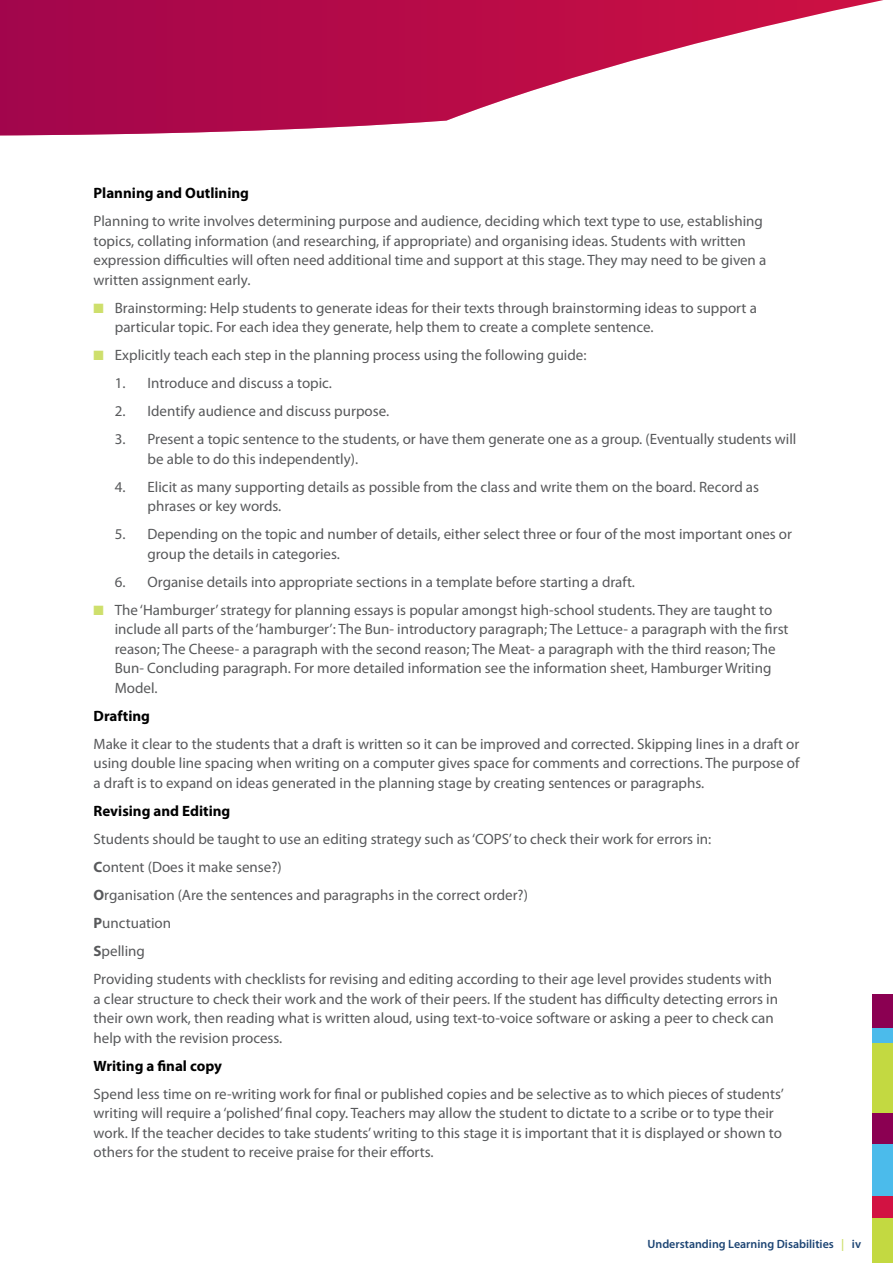
<style>
.page{position:relative;width:893px;height:1263px;background:#fff}
.page>*{position:absolute;margin:0;border:0;box-sizing:border-box;transform-origin:0 0}
.t1{font:15px/19.5px "Myriad Pro";color:#58595b}
.t2{font:700 15px "Myriad Pro";color:#000}
.t3{font:600 12px "Myriad Pro";color:#1d4574}
.s1{color:#cedf6c}
.s2{font-weight:700}
</style>
<div class="page">
<div style="left:872px;top:1143px;width:21px;height:120px;background:#4bbbeb"></div>
<div style="left:872px;top:1028px;width:21px;height:78px;background:#4bbbeb"></div>
<div style="left:872px;top:1196px;width:21px;height:30px;background:#d21242"></div>
<div style="left:872px;top:994px;width:21px;height:34px;background:#8b0052"></div>
<div style="left:872px;top:1218px;width:21px;height:45px;background:#c3d941"></div>
<div style="left:872px;top:1044px;width:21px;height:70px;background:#c3d941"></div>
<div style="left:872px;top:1113px;width:21px;height:30px;background:#8b0052"></div>
<svg style="left:0;top:0;width:883px;height:135px"></svg>
<p class="t2" style="left:94px;top:184px;width:157px">Planning and Outlining</p>
<p class="t1" style="left:94px;top:211px;width:674px">Planning to write involves determining purpose and audience, deciding which text type to use, establishing topics, collating information (and researching, if appropriate) and organising ideas. Students with written expression difficulties will often need additional time and support at this stage. They may need to be given a written assignment early.</p>
<p class="t1" style="left:115px;top:298px;width:644px;text-indent:-21px"><span class="s1">■</span> Brainstorming: Help students to generate ideas for their texts through brainstorming ideas to support a particular topic. For each idea they generate, help them to create a complete sentence.</p>
<p class="t1" style="left:94px;top:345px;width:494px"><span class="s1">■</span> Explicitly teach each step in the planning process using the following guide:</p>
<p class="t1" style="left:115px;top:373px;width:219px">1. Introduce and discuss a topic.</p>
<p class="t1" style="left:115px;top:401px;width:276px">2. Identify audience and discuss purpose.</p>
<p class="t1" style="left:148px;top:429px;width:650px;text-indent:-33px">3. Present a topic sentence to the students, or have them generate one as a group. (Eventually students will be able to do this independently).</p>
<p class="t1" style="left:148px;top:477px;width:613px;text-indent:-33px">4. Elicit as many supporting details as possible from the class and write them on the board. Record as phrases or key words.</p>
<p class="t1" style="left:148px;top:524px;width:646px;text-indent:-33px">5. Depending on the topic and number of details, either select three or four of the most important ones or group the details in categories.</p>
<p class="t1" style="left:115px;top:572px;width:522px">6. Organise details into appropriate sections in a template before starting a draft.</p>
<p class="t1" style="left:115px;top:600px;width:675px;text-indent:-21px"><span class="s1">■</span> The ‘Hamburger’ strategy for planning essays is popular amongst high-school students. They are taught to include all parts of the ‘hamburger’: The Bun- introductory paragraph; The Lettuce- a paragraph with the first reason; The Cheese- a paragraph with the second reason; The Meat- a paragraph with the third reason; The Bun- Concluding paragraph. For more detailed information see the information sheet, Hamburger Writing Model.</p>
<p class="t2" style="left:94px;top:706px;width:58px">Drafting</p>
<p class="t1" style="left:94px;top:734px;width:707px;text-align:justify">Make it clear to the students that a draft is written so it can be improved and corrected. Skipping lines in a draft or using double line spacing when writing on a computer gives space for comments and corrections. The purpose of a draft is to expand on ideas generated in the planning stage by creating sentences or paragraphs.</p>
<p class="t2" style="left:94px;top:801px;width:138px">Revising and Editing</p>
<p class="t1" style="left:94px;top:825px;width:680px;line-height:28px">Students should be taught to use an editing strategy such as ‘COPS’ to check their work for errors in:<br><span class="s2">C</span>ontent (Does it make sense?)<br><span class="s2">O</span>rganisation (Are the sentences and paragraphs in the correct order?)<br><span class="s2">P</span>unctuation<br><span class="s2">S</span>pelling<br>Providing students with checklists for revising and editing according to their age level provides students with</p>
<p class="t1" style="left:94px;top:988px;width:686px">a clear structure to check their work and the work of their peers. If the student has difficulty detecting errors in their own work, then reading what is written aloud, using text-to-voice software or asking a peer to check can help with the revision process.</p>
<p class="t2" style="left:94px;top:1056px;width:130px">Writing a final copy</p>
<p class="t1" style="left:94px;top:1083px;width:692px">Spend less time on re-writing work for final or published copies and be selective as to which pieces of students’ writing will require a ‘polished’ final copy. Teachers may allow the student to dictate to a scribe or to type their work. If the teacher decides to take students’ writing to this stage it is important that it is displayed or shown to others for the student to receive praise for their efforts.</p>
<p class="t3" style="left:647px;top:1236px;width:215px">Understanding Learning Disabilities <span class="s1">|</span> iv</p>
</div>
